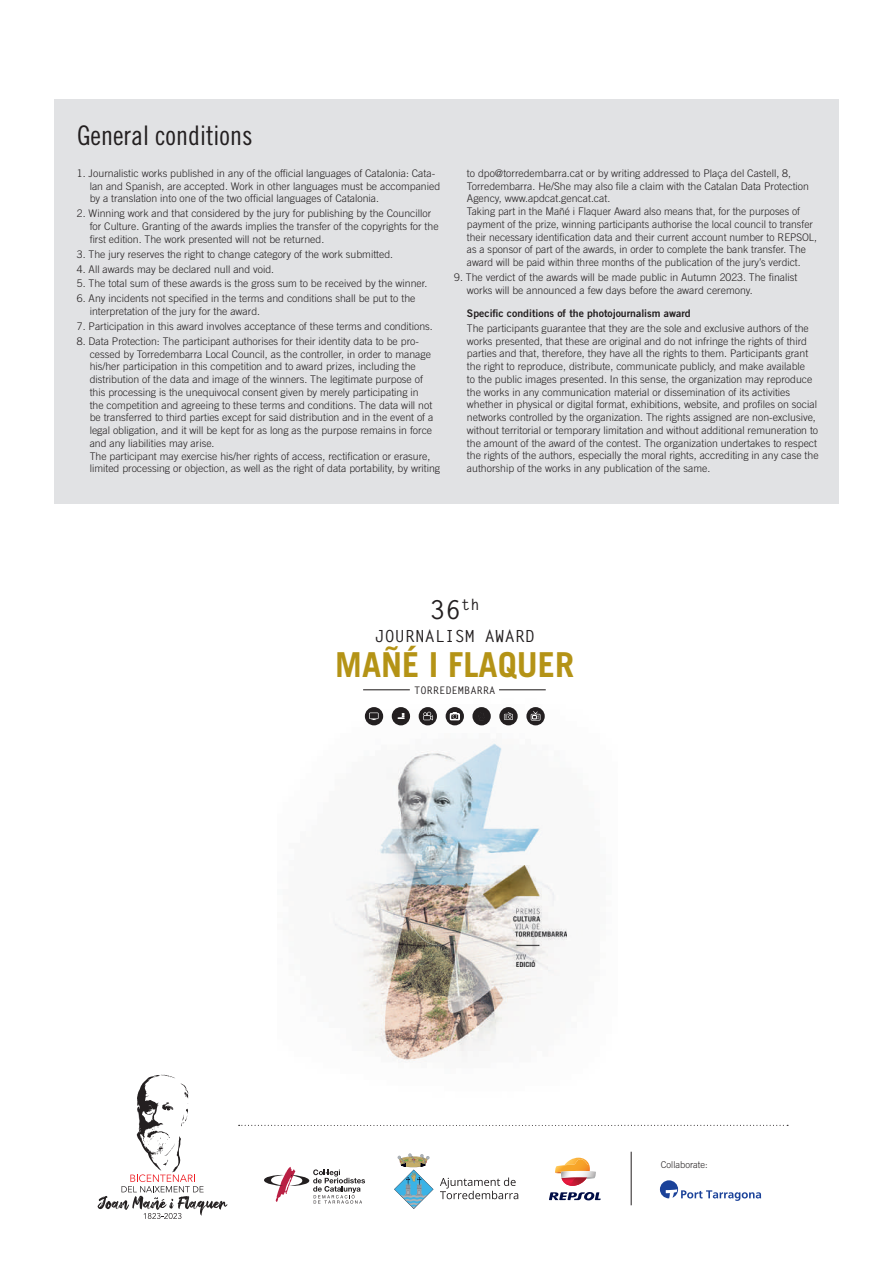
<style>
.page{position:relative;width:893px;height:1263px;background:#fff}
.page>*{position:absolute;margin:0;border:0;box-sizing:border-box;transform-origin:0 0}
.t1{font:700 34.35px "Trade Gothic LT Std";color:#b49316}
.t2{font:27px "Trade Gothic LT Std Cn 18";color:#231f20}
.t3{font:700 26.1px "Letter Gothic Std";color:#231f20}
.t4{font:700 16.65px "Letter Gothic Std";color:#231f20}
.t5{font:300 10.5px/12.8px "Trade Gothic LT Std";color:#231f20}
.t6{font:10.5px "Trade Gothic LT Std Bd 2";color:#231f20}
.t7{font:700 10.35px "Letter Gothic Std";color:#231f20}
.t8{font:300 9.45px "Trade Gothic LT Std";color:#231f20}
</style>
<div class="page">
<div style="left:54px;top:99px;width:785px;height:404px;background:#e1e2e4"></div>
<svg style="left:565px;top:1158px;width:16px;height:6px"></svg>
<svg style="left:549px;top:1171px;width:52px;height:30px"></svg>
<svg style="left:264px;top:1167px;width:101px;height:37px"></svg>
<hr style="left:631px;top:1152px;width:1px;height:53px;background:#231f20">
<svg style="left:239px;top:1125px;width:549px;height:1px"></svg>
<svg style="left:660px;top:1180px;width:101px;height:21px"></svg>
<svg style="left:394px;top:1153px;width:39px;height:56px"></svg>
<svg style="left:440px;top:1177px;width:78px;height:22px"></svg>
<svg style="left:98px;top:1075px;width:130px;height:144px"></svg>
<img style="left:334px;top:690px;width:233px;height:372px">
<hr style="left:363px;top:689px;width:47px;height:1px;background:#231f20">
<hr style="left:499px;top:689px;width:47px;height:1px;background:#231f20">
<img style="left:484px;top:865px;width:82px;height:101px">
<svg style="left:419px;top:707px;width:18px;height:19px"></svg>
<svg style="left:499px;top:707px;width:19px;height:19px"></svg>
<svg style="left:392px;top:707px;width:18px;height:19px"></svg>
<svg style="left:472px;top:707px;width:19px;height:19px"></svg>
<svg style="left:365px;top:707px;width:18px;height:19px"></svg>
<svg style="left:446px;top:707px;width:18px;height:19px"></svg>
<svg style="left:526px;top:707px;width:19px;height:19px"></svg>
<h2 class="t2" style="left:77px;top:119px;width:177px">General conditions</h2>
<p class="t5" style="left:90px;top:167px;width:352px;text-indent:-13px">1. Journalistic works published in any of the official languages of Catalonia: Cata&shy;lan and Spanish, are accepted. Work in other languages must be accompanied by a translation into one of the two official languages of Catalonia.</p>
<p class="t5" style="left:90px;top:207px;width:350px;text-indent:-13px">2. Winning work and that considered by the jury for publishing by the Councillor for Culture. Granting of the awards implies the transfer of the copyrights for the first edition. The work presented will not be returned.</p>
<p class="t5" style="left:77px;top:247px;width:318px">3. The jury reserves the right to change category of the work submitted.</p>
<p class="t5" style="left:77px;top:262px;width:199px">4. All awards may be declared null and void.</p>
<p class="t5" style="left:77px;top:277px;width:352px">5. The total sum of these awards is the gross sum to be received by the winner.</p>
<p class="t5" style="left:90px;top:292px;width:327px;text-indent:-13px">6. Any incidents not specified in the terms and conditions shall be put to the interpretation of the jury for the award.</p>
<p class="t5" style="left:77px;top:320px;width:357px">7. Participation in this award involves acceptance of these terms and conditions.</p>
<p class="t5" style="left:90px;top:335px;width:352px;text-indent:-13px">8. Data Protection: The participant authorises for their identity data to be pro&shy;cessed by Torredembarra Local Council, as the controller, in order to manage his/her participation in this competition and to award prizes, including the distribution of the data and image of the winners. The legitimate purpose of this processing is the unequivocal consent given by merely participating in<br>the competition and agreeing to these terms and conditions. The data will not be transferred to third parties except for said distribution and in the event of a legal obligation, and it will be kept for as long as the purpose remains in force and any liabilities may arise.<br>The participant may exercise his/her rights of access, rectification or erasure, limited processing or objection, as well as the right of data portability, by writing</p>
<p class="t5" style="left:467px;top:167px;width:351px">to dpo@torredembarra.cat or by writing addressed to Plaça del Castell, 8, Torredembarra. He/She may also file a claim with the Catalan Data Protection Agency, www.apdcat.gencat.cat.<br>Taking part in the Mañé i Flaquer Award also means that, for the purposes of payment of the prize, winning participants authorise the local council to transfer their necessary identification data and their current account number to REPSOL, as a sponsor of part of the awards, in order to complete the bank transfer. The award will be paid within three months of the publication of the jury’s verdict.</p>
<p class="t5" style="left:467px;top:271px;width:332px;text-indent:-13px">9. The verdict of the awards will be made public in Autumn 2023. The finalist works will be announced a few days before the award ceremony.</p>
<p class="t6" style="left:467px;top:307px;width:225px">Specific conditions of the photojournalism award</p>
<p class="t5" style="left:467px;top:321px;width:353px">The participants guarantee that they are the sole and exclusive authors of the works presented, that these are original and do not infringe the rights of third parties and that, therefore, they have all the rights to them. Participants grant the right to reproduce, distribute, communicate publicly, and make available<br>to the public images presented. In this sense, the organization may reproduce the works in any communication material or dissemination of its activities whether in physical or digital format, exhibitions, website, and profiles on social networks controlled by the organization. The rights assigned are non-exclusive, without territorial or temporary limitation and without additional remuneration to the amount of the award of the contest. The organization undertakes to respect the rights of the authors, especially the moral rights, accrediting in any case the authorship of the works in any publication of the same.</p>
<h3 class="t3" style="left:430px;top:593px;width:51px">36<sup>th</sup></h3>
<h3 class="t4" style="left:375px;top:625px;width:162px">JOURNALISM AWARD</h3>
<h1 class="t1" style="left:335px;top:644px;width:240px">MAÑÉ I FLAQUER</h1>
<p class="t7" style="left:414px;top:684px;width:83px">TORREDEMBARRA</p>
<p class="t8" style="left:661px;top:1159px;width:48px">Collaborate:</p>
</div>
